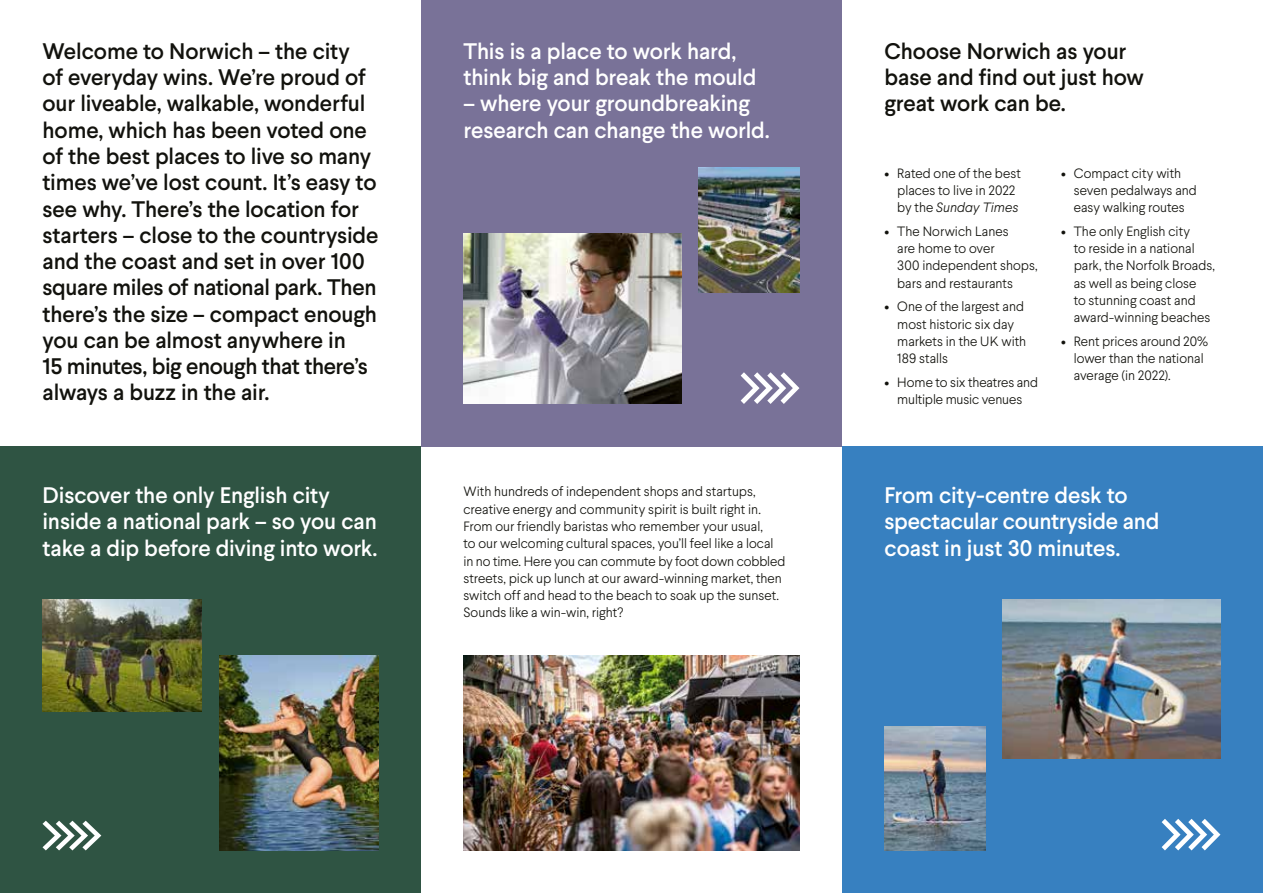
<style>
.page{position:relative;width:1263px;height:893px;background:#fff}
.page>*{position:absolute;margin:0;border:0;box-sizing:border-box;transform-origin:0 0}
.t1{font:500 22.5px/26.2px "Larsseit";letter-spacing:-.005em;color:#12120d}
.t2{font:500 22.5px/26.2px "Larsseit";letter-spacing:-.01em;color:#fff}
.t3{font:300 13.5px/17.2px "Larsseit";color:#12120d}
.s1{font-style:italic}
</style>
<div class="page">
<div style="left:0;top:446px;width:421px;height:447px;background:#2f5443"></div>
<img style="left:219px;top:656px;width:159px;height:194px">
<img style="left:43px;top:600px;width:159px;height:112px">
<svg style="left:43px;top:821px;width:58px;height:29px"></svg>
<div style="left:421px;top:0;width:421px;height:446px;background:#797298"></div>
<img style="left:463px;top:233px;width:219px;height:171px">
<svg style="left:741px;top:372px;width:58px;height:32px"></svg>
<img style="left:699px;top:168px;width:100px;height:124px">
<img style="left:463px;top:656px;width:336px;height:195px">
<div style="left:842px;top:446px;width:421px;height:447px;background:#3780c0"></div>
<img style="left:1002px;top:600px;width:218px;height:158px">
<svg style="left:1161px;top:819px;width:59px;height:31px"></svg>
<img style="left:884px;top:726px;width:101px;height:124px">
<p class="t1" style="left:43px;top:38px;width:337px">Welcome to Norwich – the city<br>of everyday wins. We’re proud of our liveable, walkable, wonderful home, which has been voted one of the best places to live so many times we’ve lost count. It’s easy to see why. There’s the location for starters – close to the countryside and the coast and set in over 100 square miles of national park. Then there’s the size – compact enough you can be almost anywhere in<br>15 minutes, big enough that there’s always a buzz in the air.</p>
<h1 class="t2" style="left:43px;top:482px;width:337px">Discover the only English city inside a national park – so you can take a dip before diving into work.</h1>
<h1 class="t2" style="left:463px;top:38px;width:294px">This is a place to work hard, think big and break the mould</h1>
<h1 class="t2" style="left:463px;top:90px;width:308px">– where your groundbreaking research can change the world.</h1>
<p class="t3" style="left:463px;top:483px;width:323px">With hundreds of independent shops and startups, creative energy and community spirit is built right in.<br>From our friendly baristas who remember your usual,<br>to our welcoming cultural spaces, you’ll feel like a local in no time. Here you can commute by foot down cobbled streets, pick up lunch at our award-winning market, then switch off and head to the beach to soak up the sunset.<br>Sounds like a win-win, right?</p>
<h1 class="t1" style="left:884px;top:38px;width:261px">Choose Norwich as your base and find out just how great work can be.</h1>
<p class="t3" style="left:897px;top:164px;width:125px;text-indent:-13px">• Rated one of the best places to live in 2022 by the <span class="s1">Sunday Times</span></p>
<p class="t3" style="left:897px;top:222px;width:142px;text-indent:-13px">• The Norwich Lanes<br>are home to over<br>300 independent shops, bars and restaurants</p>
<p class="t3" style="left:897px;top:298px;width:130px;text-indent:-13px">• One of the largest and most historic six day markets in the UK with<br>189 stalls</p>
<p class="t3" style="left:884px;top:373px;width:155px;text-align:center">• Home to six theatres and multiple music venues</p>
<p class="t3" style="left:1074px;top:164px;width:125px;text-indent:-13px">• Compact city with seven pedalways and easy walking routes</p>
<p class="t3" style="left:1074px;top:222px;width:143px;text-indent:-13px">• The only English city<br>to reside in a national park, the Norfolk Broads, as well as being close<br>to stunning coast and award-winning beaches</p>
<p class="t3" style="left:1074px;top:332px;width:136px;text-indent:-13px">• Rent prices around 20% lower than the national average (in 2022).</p>
<h1 class="t2" style="left:884px;top:482px;width:276px">From city-centre desk to spectacular countryside and coast in just 30 minutes.</h1>
</div>
